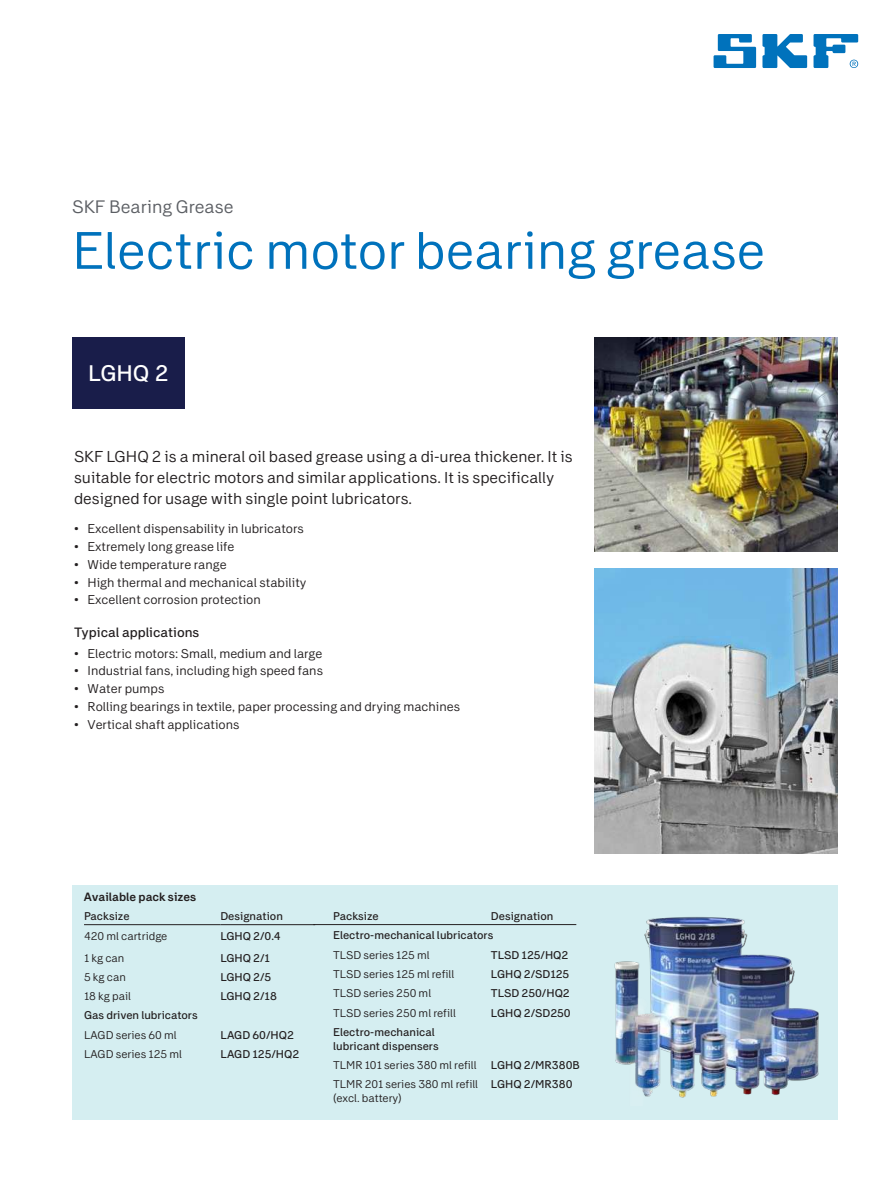
<style>
.page{position:relative;width:893px;height:1191px;background:#fff}
.page>*{position:absolute;margin:0;border:0;box-sizing:border-box;transform-origin:0 0}
.t1{font:52.5px "SKF Sans";color:#0072bc}
.t2{font:500 22.5px "SKF Sans";color:#fff}
.t3{font:18px "SKF Sans";color:#5c5f64}
.t4{font:15.75px/21px "SKF Sans";color:#231f20}
.t5{font:500 13.5px "SKF Sans";color:#231f20}
.t6{font:12.75px "SKF Sans";color:#231f20}
.t7{font:700 12px "SKF Sans";color:#231f20}
.t8{font:500 11.25px/19.5px "SKF Sans";color:#231f20}
.t9{font:11.25px/13.5px "SKF Sans";color:#231f20}
</style>
<div class="page">
<svg style="left:713px;top:34px;width:43px;height:34px"></svg>
<svg style="left:762px;top:34px;width:45px;height:34px"></svg>
<svg style="left:813px;top:34px;width:45px;height:34px"></svg>
<div style="left:72px;top:885px;width:765px;height:235px;background:#d5eef1"></div>
<div style="left:72px;top:338px;width:112px;height:71px;background:#191d4a"></div>
<img style="left:594px;top:338px;width:243px;height:213px">
<img style="left:594px;top:569px;width:243px;height:284px">
<img style="left:614px;top:917px;width:205px;height:181px">
<hr style="left:84px;top:924px;width:136px;height:1px;background:#231f20">
<hr style="left:220px;top:924px;width:95px;height:1px;background:#231f20">
<hr style="left:313px;top:924px;width:263px;height:1px;background:#231f20">
<h3 class="t3" style="left:72px;top:200px;width:163px">SKF Bearing Grease</h3>
<h1 class="t1" style="left:72px;top:229px;width:694px">Electric motor bearing grease</h1>
<h2 class="t2" style="left:88px;top:364px;width:82px">LGHQ 2</h2>
<p class="t4" style="left:74px;top:447px;width:500px">SKF LGHQ 2 is a mineral oil based grease using a di-urea thickener. It is suitable for electric motors and similar applications. It is specifically designed for usage with single point lubricators.</p>
<p class="t6" style="left:74px;top:524px;width:231px">• Excellent dispensability in lubricators</p>
<p class="t6" style="left:74px;top:541px;width:162px">• Extremely long grease life</p>
<p class="t6" style="left:74px;top:559px;width:154px">• Wide temperature range</p>
<p class="t6" style="left:74px;top:577px;width:234px">• High thermal and mechanical stability</p>
<p class="t6" style="left:74px;top:595px;width:188px">• Excellent corrosion protection</p>
<p class="t5" style="left:74px;top:627px;width:127px">Typical applications</p>
<p class="t6" style="left:74px;top:648px;width:250px">• Electric motors: Small, medium and large</p>
<p class="t6" style="left:74px;top:666px;width:250px">• Industrial fans, including high speed fans</p>
<p class="t6" style="left:74px;top:684px;width:92px">• Water pumps</p>
<p class="t6" style="left:74px;top:701px;width:387px">• Rolling bearings in textile, paper processing and drying machines</p>
<p class="t6" style="left:74px;top:719px;width:167px">• Vertical shaft applications</p>
<p class="t7" style="left:84px;top:891px;width:114px">Available pack sizes</p>
<p class="t8" style="left:84px;top:907px;width:47px">Packsize</p>
<p class="t8" style="left:220px;top:907px;width:64px">Designation</p>
<p class="t9" style="left:84px;top:930px;width:85px">420 ml cartridge</p>
<p class="t8" style="left:220px;top:927px;width:62px">LGHQ 2/0.4</p>
<p class="t9" style="left:84px;top:952px;width:42px">1 kg can</p>
<p class="t8" style="left:220px;top:949px;width:51px">LGHQ 2/1</p>
<p class="t9" style="left:84px;top:971px;width:43px">5 kg can</p>
<p class="t8" style="left:220px;top:968px;width:52px">LGHQ 2/5</p>
<p class="t9" style="left:84px;top:990px;width:49px">18 kg pail</p>
<p class="t8" style="left:220px;top:987px;width:58px">LGHQ 2/18</p>
<p class="t8" style="left:84px;top:1007px;width:115px">Gas driven lubricators</p>
<p class="t9" style="left:84px;top:1029px;width:94px">LAGD series 60 ml</p>
<p class="t8" style="left:220px;top:1026px;width:75px">LAGD 60/HQ2</p>
<p class="t9" style="left:84px;top:1048px;width:99px">LAGD series 125 ml</p>
<p class="t8" style="left:220px;top:1045px;width:80px">LAGD 125/HQ2</p>
<p class="t8" style="left:333px;top:907px;width:222px;text-indent:158px">Designation<br>Electro-mechanical lubricators</p>
<p class="t9" style="left:333px;top:949px;width:98px">TLSD series 125 ml</p>
<p class="t8" style="left:491px;top:946px;width:79px">TLSD 125/HQ2</p>
<p class="t9" style="left:333px;top:968px;width:123px">TLSD series 125 ml refill</p>
<p class="t8" style="left:491px;top:965px;width:80px">LGHQ 2/SD125</p>
<p class="t9" style="left:333px;top:987px;width:100px">TLSD series 250 ml</p>
<p class="t8" style="left:491px;top:984px;width:80px">TLSD 250/HQ2</p>
<p class="t9" style="left:333px;top:1007px;width:124px">TLSD series 250 ml refill</p>
<p class="t8" style="left:491px;top:1004px;width:81px">LGHQ 2/SD250</p>
<p class="t8" style="left:333px;top:1026px;width:107px;line-height:13.5px">Electro-mechanical lubricant dispensers</p>
<p class="t9" style="left:333px;top:1059px;width:145px">TLMR 101 series 380 ml refill</p>
<p class="t8" style="left:491px;top:1056px;width:90px">LGHQ 2/MR380B</p>
<p class="t9" style="left:333px;top:1078px;width:146px">TLMR 201 series 380 ml refill (excl. battery)</p>
<p class="t8" style="left:491px;top:1075px;width:83px">LGHQ 2/MR380</p>
<p class="t8" style="left:333px;top:907px;width:47px">Packsize</p>
</div>
